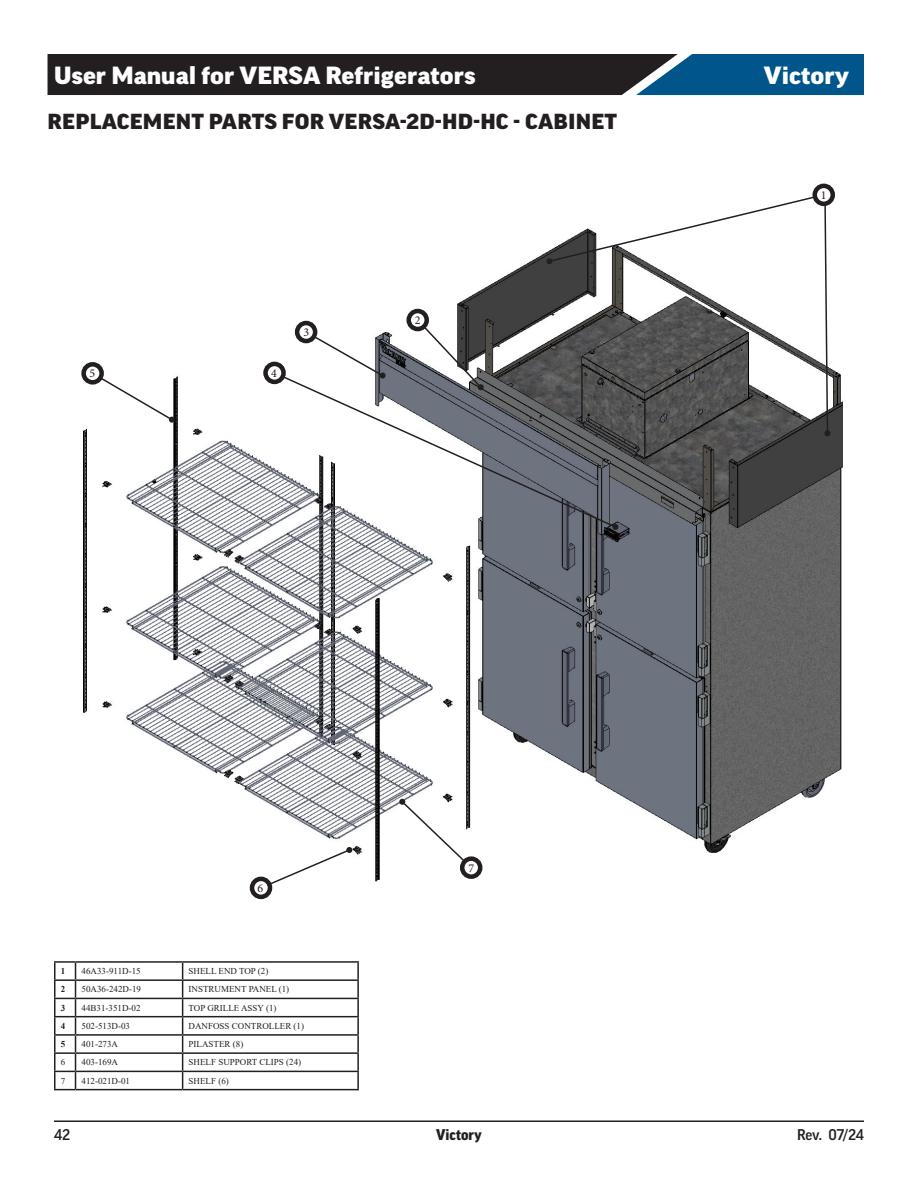
<style>
.page{position:relative;width:918px;height:1188px;background:#fff}
.page>*{position:absolute;margin:0;border:0;box-sizing:border-box;transform-origin:0 0}
.t1{font:900 expanded 24px "Good Pro";color:#fff}
.Page_Header{font:900 expanded 21px "Good Pro";letter-spacing:.01em;color:#231f20}
.t2{font:500 15px "Good Pro";letter-spacing:-.01em;color:#231f20}
.t3{font:900 15px "Good Pro";color:#231f20}
.t4{font:12px "Minion Pro";color:#231f20}
.t5{font:9px "Times New Roman";color:#231f20}
.t6{font:700 9px "Times New Roman";color:#231f20}
</style>
<div class="page">
<svg style="left:48px;top:54px;width:816px;height:41px;background:#1e2f3d"></svg>
<hr style="left:54px;top:1120px;width:810px;height:2px;background:#231f20">
<img style="left:382px;top:252px;width:460px;height:600px">
<hr style="left:54px;top:961px;width:22px;height:2px;background:#231f20">
<hr style="left:76px;top:961px;width:107px;height:2px;background:#231f20">
<hr style="left:183px;top:961px;width:176px;height:2px;background:#231f20">
<hr style="left:76px;top:979px;width:107px;height:2px;background:#231f20">
<hr style="left:183px;top:979px;width:176px;height:2px;background:#231f20">
<hr style="left:76px;top:998px;width:107px;height:1px;background:#231f20">
<hr style="left:183px;top:998px;width:176px;height:1px;background:#231f20">
<hr style="left:76px;top:1016px;width:107px;height:1px;background:#231f20">
<hr style="left:183px;top:1016px;width:176px;height:1px;background:#231f20">
<hr style="left:76px;top:1034px;width:107px;height:2px;background:#231f20">
<hr style="left:183px;top:1034px;width:176px;height:2px;background:#231f20">
<hr style="left:76px;top:1052px;width:107px;height:2px;background:#231f20">
<hr style="left:183px;top:1052px;width:176px;height:2px;background:#231f20">
<hr style="left:76px;top:1071px;width:107px;height:1px;background:#231f20">
<hr style="left:183px;top:1071px;width:176px;height:1px;background:#231f20">
<svg style="left:182px;top:963px;width:1px;height:126px"></svg>
<svg style="left:357px;top:963px;width:2px;height:126px"></svg>
<svg style="left:54px;top:963px;width:22px;height:127px"></svg>
<hr style="left:76px;top:1089px;width:107px;height:1px;background:#231f20">
<hr style="left:183px;top:1089px;width:176px;height:1px;background:#231f20">
<img style="left:83px;top:371px;width:390px;height:512px">
<svg style="left:546px;top:195px;width:271px;height:69px"></svg>
<div style="left:813px;top:184px;width:22px;height:22px;border:4px solid #231f20;border-radius:50%"></div>
<svg style="left:824px;top:203px;width:6px;height:233px"></svg>
<svg style="left:422px;top:324px;width:62px;height:51px"></svg>
<div style="left:406px;top:309px;width:23px;height:22px;border:4px solid #231f20;border-radius:50%"></div>
<svg style="left:281px;top:375px;width:336px;height:154px"></svg>
<svg style="left:612px;top:524px;width:6px;height:6px"></svg>
<div style="left:263px;top:362px;width:23px;height:22px;border:4px solid #231f20;border-radius:50%"></div>
<svg style="left:312px;top:334px;width:74px;height:45px"></svg>
<div style="left:295px;top:321px;width:22px;height:22px;border:4px solid #231f20;border-radius:50%"></div>
<svg style="left:98px;top:376px;width:77px;height:47px"></svg>
<div style="left:81px;top:362px;width:23px;height:23px;border:4px solid #231f20;border-radius:50%"></div>
<svg style="left:399px;top:799px;width:68px;height:65px"></svg>
<div style="left:460px;top:856px;width:22px;height:23px;border:4px solid #231f20;border-radius:50%"></div>
<svg style="left:267px;top:847px;width:85px;height:39px"></svg>
<div style="left:250px;top:877px;width:22px;height:22px;border:4px solid #231f20;border-radius:50%"></div>
<h1 class="t1" style="left:54px;top:62px;width:423px">User Manual for VERSA Refrigerators</h1>
<h1 class="t1" style="left:764px;top:62px;width:87px">Victory</h1>
<p class="Page_Header" style="left:48px;top:109px;width:571px">REPLACEMENT PARTS FOR VERSA-2D-HD-HC - CABINET</p>
<p class="t4" style="left:89px;top:365px;width:7px">5</p>
<p class="t4" style="left:271px;top:365px;width:7px">4</p>
<p class="t4" style="left:304px;top:324px;width:7px">3</p>
<p class="t4" style="left:415px;top:312px;width:7px">2</p>
<p class="t4" style="left:258px;top:880px;width:7px">6</p>
<p class="t6" style="left:61px;top:965px;width:6px">1</p>
<p class="t5" style="left:82px;top:965px;width:61px">46A33-911D-15</p>
<p class="t5" style="left:189px;top:965px;width:81px">SHELL END TOP (2)</p>
<p class="t6" style="left:61px;top:983px;width:6px">2</p>
<p class="t5" style="left:82px;top:983px;width:61px">50A36-242D-19</p>
<p class="t5" style="left:189px;top:983px;width:102px">INSTRUMENT PANEL (1)</p>
<p class="t6" style="left:61px;top:1001px;width:6px">3</p>
<p class="t5" style="left:82px;top:1001px;width:60px">44B31-351D-02</p>
<p class="t5" style="left:189px;top:1001px;width:89px">TOP GRILLE ASSY (1)</p>
<p class="t6" style="left:61px;top:1019px;width:6px">4</p>
<p class="t5" style="left:82px;top:1020px;width:50px">502-513D-03</p>
<p class="t5" style="left:189px;top:1020px;width:117px">DANFOSS CONTROLLER (1)</p>
<p class="t6" style="left:61px;top:1038px;width:6px">5</p>
<p class="t5" style="left:82px;top:1038px;width:38px">401-273A</p>
<p class="t5" style="left:189px;top:1038px;width:56px">PILASTER (8)</p>
<p class="t5" style="left:61px;top:1056px;width:6px">6</p>
<p class="t5" style="left:82px;top:1056px;width:38px">403-169A</p>
<p class="t5" style="left:189px;top:1056px;width:114px">SHELF SUPPORT CLIPS (24)</p>
<p class="t5" style="left:61px;top:1074px;width:6px">7</p>
<p class="t5" style="left:82px;top:1074px;width:50px">412-021D-01</p>
<p class="t5" style="left:189px;top:1074px;width:42px">SHELF (6)</p>
<p class="t4" style="left:468px;top:860px;width:7px">7</p>
<p class="t4" style="left:821px;top:187px;width:7px">1</p>
<h3 class="t2" style="left:54px;top:1127px;width:18px">42</h3>
<h3 class="t3" style="left:436px;top:1127px;width:47px">Victory</h3>
<h3 class="t2" style="left:797px;top:1127px;width:68px">Rev. 07/24</h3>
</div>
